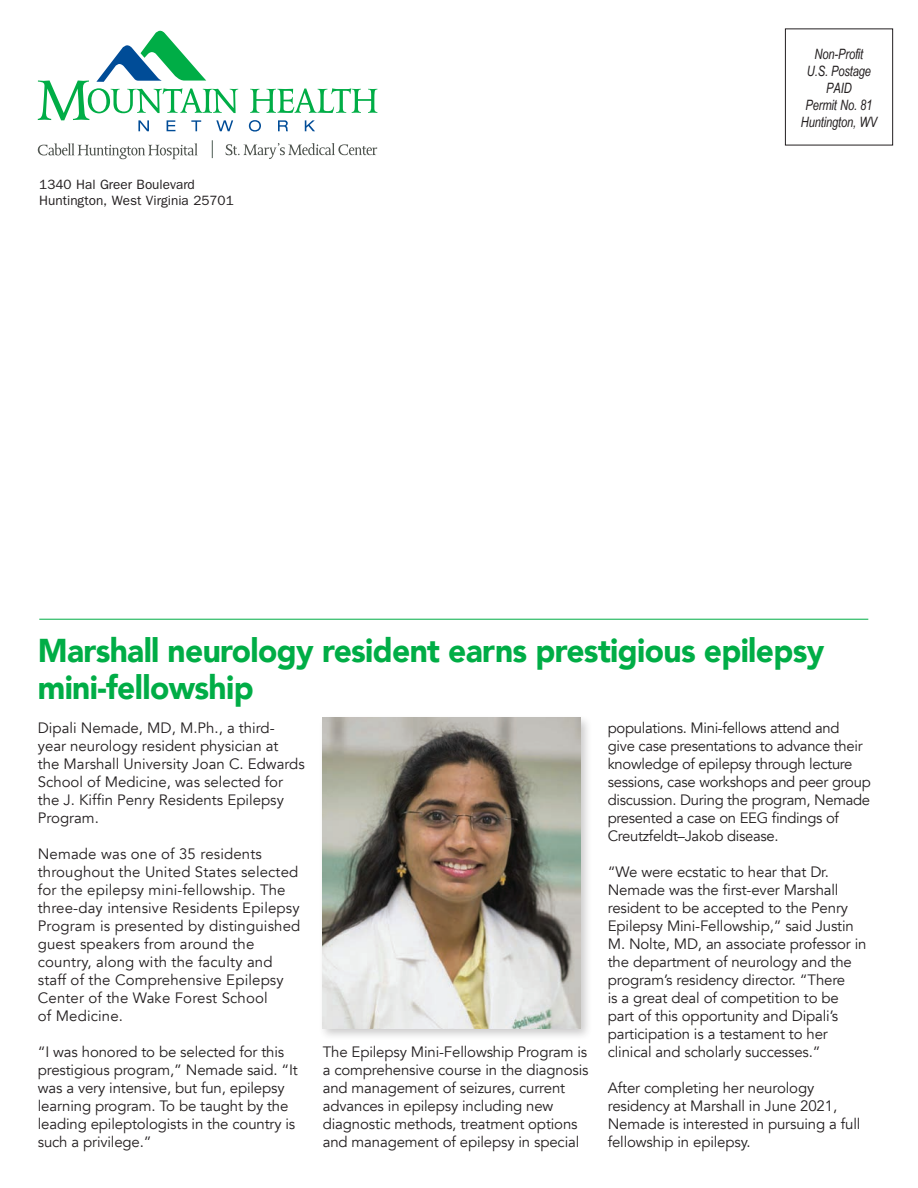
<style>
.page{position:relative;width:918px;height:1188px;background:#fff}
.page>*{position:absolute;margin:0;border:0;box-sizing:border-box;transform-origin:0 0}
.t1{font:900 33px/37.5px "Avenir";letter-spacing:-.02em;color:#00ad46;scale:.96 1}
.t2{font:15px/18px "Avenir";letter-spacing:-.01em;color:#231f20}
.t3{font:15px/18px "Avenir";letter-spacing:.01em;color:#231f20}
.t4{font:italic 14.25px "Arial Narrow";letter-spacing:-.01em;color:#231f20;scale:.95 1}
.t5{font:13.5px "ITC Franklin Gothic Std";color:#231f20}
</style>
<div class="page">
<div style="left:785px;top:28px;width:108px;height:117px;border:1px solid #231f20"></div>
<svg style="left:212px;top:140px;width:1px;height:18px"></svg>
<svg style="left:38px;top:143px;width:160px;height:16px"></svg>
<svg style="left:226px;top:143px;width:151px;height:16px"></svg>
<svg style="left:250px;top:88px;width:127px;height:25px"></svg>
<svg style="left:38px;top:30px;width:200px;height:101px"></svg>
<svg style="left:249px;top:120px;width:12px;height:12px"></svg>
<svg style="left:278px;top:120px;width:10px;height:11px"></svg>
<svg style="left:305px;top:120px;width:10px;height:11px"></svg>
<hr style="left:39px;top:619px;width:829px;height:1px;background:#00ad46">
<div style="left:319px;top:714px;width:274px;height:327px;background:#231f20;opacity:.23"></div>
<img style="left:323px;top:718px;width:258px;height:311px">
<p class="t5" style="left:39px;top:177px;width:157px">1340 Hal Greer Boulevard</p>
<p class="t5" style="left:39px;top:193px;width:196px">Huntington, West Virginia 25701</p>
<p class="t4" style="left:815px;top:44px;width:53px">Non-Profit</p>
<p class="t4" style="left:807px;top:61px;width:69px">U.S. Postage</p>
<p class="t4" style="left:826px;top:78px;width:28px">PAID</p>
<p class="t4" style="left:806px;top:95px;width:72px">Permit No. 81</p>
<p class="t4" style="left:801px;top:112px;width:82px">Huntington, WV</p>
<p class="t1" style="left:38px;top:630px;width:821px">Marshall neurology resident earns prestigious epilepsy mini-fellowship</p>
<p class="t2" style="left:38px;top:719px;width:238px">Dipali Nemade, MD, M.Ph., a third-</p>
<p class="t2" style="left:38px;top:737px;width:242px">year neurology resident physician at</p>
<p class="t2" style="left:38px;top:755px;width:269px">the Marshall University Joan C. Edwards<br>School of Medicine, was selected for the J. Kiffin Penry Residents Epilepsy<br>Program.</p>
<p class="t3" style="left:38px;top:845px;width:264px">Nemade was one of 35 residents throughout the United States selected for the epilepsy mini-fellowship. The three-day intensive Residents Epilepsy Program is presented by distinguished guest speakers from around the country, along with the faculty and staff of the Comprehensive Epilepsy Center of the Wake Forest School</p>
<p class="t3" style="left:38px;top:1007px;width:87px">of Medicine.</p>
<p class="t2" style="left:38px;top:1043px;width:262px">“I was honored to be selected for this prestigious program,” Nemade said. “It was a very intensive, but fun, epilepsy learning program. To be taught by the leading epileptologists in the country is such a privilege.”</p>
<p class="t2" style="left:323px;top:1043px;width:267px">The Epilepsy Mini-Fellowship Program is a comprehensive course in the diagnosis and management of seizures, current advances in epilepsy including new diagnostic methods, treatment options and management of epilepsy in special</p>
<p class="t2" style="left:608px;top:719px;width:264px">populations. Mini-fellows attend and<br>give case presentations to advance their knowledge of epilepsy through lecture sessions, case workshops and peer group discussion. During the program, Nemade presented a case on EEG findings of Creutzfeldt–Jakob disease.</p>
<p class="t2" style="left:608px;top:863px;width:260px">“We were ecstatic to hear that Dr.<br>Nemade was the first-ever Marshall resident to be accepted to the Penry Epilepsy Mini-Fellowship,” said Justin M. Nolte, MD, an associate professor in the department of neurology and the program’s residency director. “There<br>is a great deal of competition to be part of this opportunity and Dipali’s participation is a testament to her clinical and scholarly successes.”</p>
<p class="t2" style="left:608px;top:1079px;width:254px">After completing her neurology residency at Marshall in June 2021,<br>Nemade is interested in pursuing a full fellowship in epilepsy.</p>
</div>
